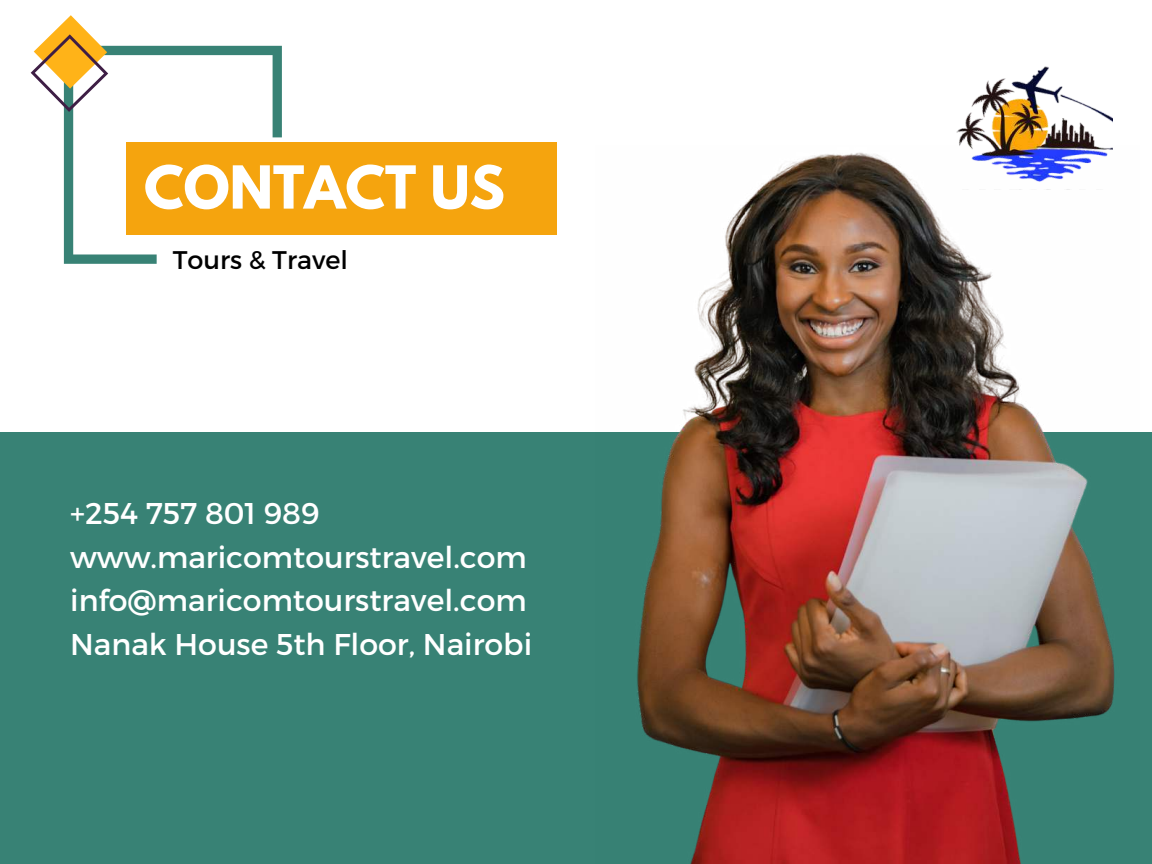
<style>
.page{position:relative;width:1152px;height:864px;background:#fff}
.page>*{position:absolute;margin:0;border:0;box-sizing:border-box;transform-origin:0 0}
.t1{font:700 52.5px "League Spartan";color:#fff}
.t2{font:30px/43.5px "Montserrat";color:#fff}
.t3{font:25.5px "Montserrat";color:#000}
</style>
<div class="page">
<div style="left:0;top:432px;width:1152px;height:432px;background:#388275"></div>
<svg style="left:64px;top:46px;width:218px;height:218px"></svg>
<div style="left:126px;top:143px;width:430px;height:92px;background:#f5a40e"></div>
<svg style="left:31px;top:15px;width:77px;height:97px"></svg>
<img style="left:637px;top:147px;width:478px;height:717px">
<img style="left:942px;top:66px;width:170px;height:124px">
<h1 class="t1" style="left:144px;top:146px;width:362px">CONTACT US</h1>
<p class="t3" style="left:173px;top:244px;width:177px">Tours &amp; Travel</p>
<p class="t2" style="left:70px;top:492px;width:464px">+254 757 801 989 www.maricomtourstravel.com info@maricomtourstravel.com<br>Nanak House 5th Floor, Nairobi</p>
</div>
